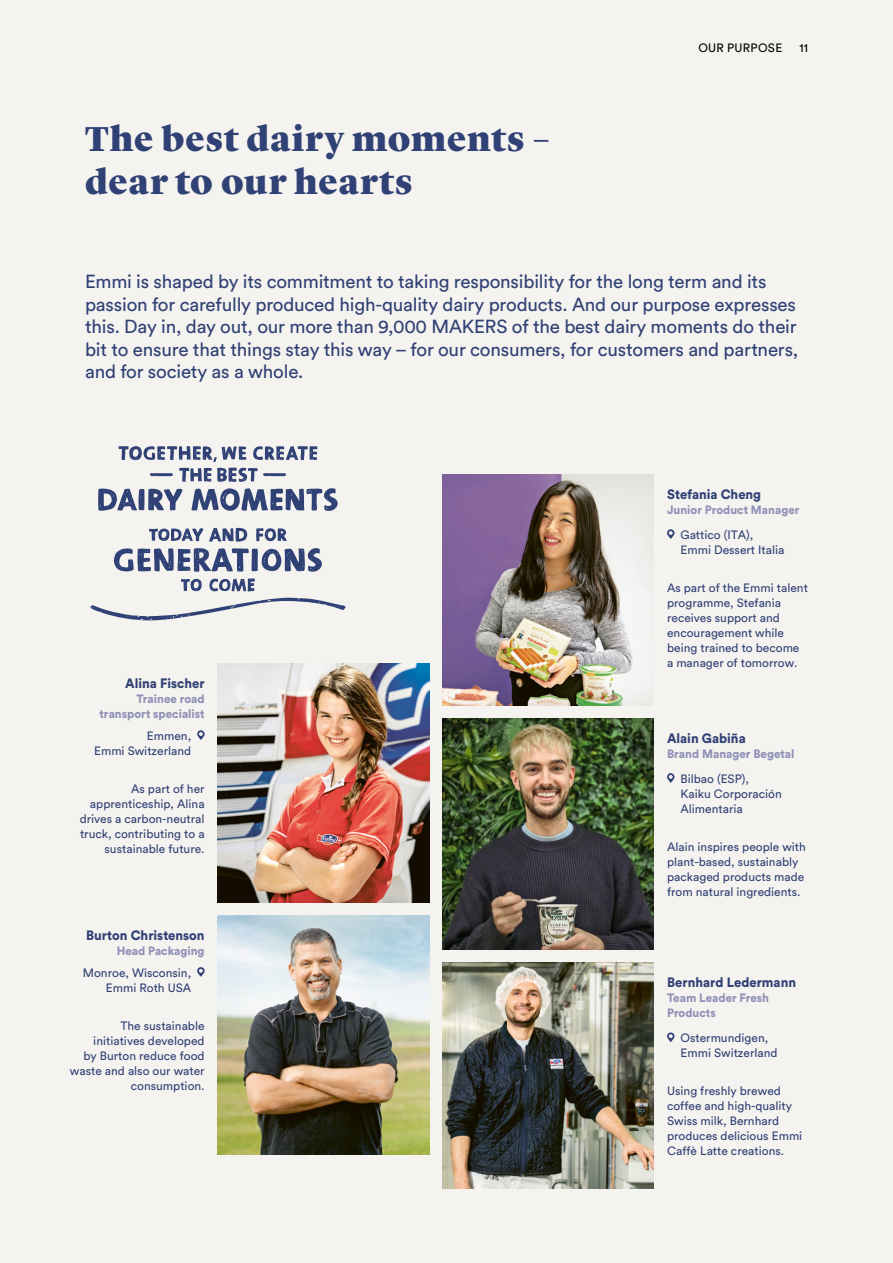
<style>
.page{position:relative;width:893px;height:1263px;background:#f5f3ef}
.page>*{position:absolute;margin:0;border:0;box-sizing:border-box;transform-origin:0 0}
.t1{font:900 36px/42px "Lyon Display";letter-spacing:.025em;color:#304175}
.t2{font:18.75px/22.5px "Circular Std";letter-spacing:-.01em;color:#304175}
.t3{font:900 13.5px "Circular Std";color:#304175;scale:.96 1}
.t4{font:12px/15px "Circular Std";color:#304175}
.t5{font:900 12px/15px "Circular Std";color:#8f91b7;text-align:right;scale:.96 1}
.t6{font:12px "Circular Std";color:#000}
</style>
<div class="page">
<img style="left:218px;top:663px;width:211px;height:239px">
<img style="left:218px;top:915px;width:211px;height:239px">
<img style="left:442px;top:474px;width:212px;height:231px">
<img style="left:442px;top:718px;width:212px;height:231px">
<img style="left:442px;top:963px;width:212px;height:225px">
<svg style="left:667px;top:529px;width:8px;height:10px"></svg>
<svg style="left:197px;top:730px;width:8px;height:10px"></svg>
<svg style="left:197px;top:967px;width:8px;height:10px"></svg>
<svg style="left:667px;top:773px;width:8px;height:10px"></svg>
<svg style="left:667px;top:1032px;width:8px;height:10px"></svg>
<svg style="left:209px;top:578px;width:46px;height:13px"></svg>
<svg style="left:181px;top:579px;width:21px;height:12px"></svg>
<svg style="left:114px;top:548px;width:208px;height:24px"></svg>
<svg style="left:98px;top:488px;width:84px;height:23px"></svg>
<svg style="left:191px;top:488px;width:147px;height:23px"></svg>
<svg style="left:149px;top:528px;width:54px;height:13px"></svg>
<svg style="left:209px;top:528px;width:39px;height:14px"></svg>
<svg style="left:256px;top:528px;width:31px;height:13px"></svg>
<svg style="left:253px;top:446px;width:64px;height:14px"></svg>
<svg style="left:118px;top:446px;width:128px;height:16px"></svg>
<svg style="left:90px;top:598px;width:256px;height:22px"></svg>
<svg style="left:150px;top:473px;width:23px;height:3px"></svg>
<svg style="left:179px;top:468px;width:107px;height:14px"></svg>
<h1 class="t1" style="left:85px;top:115px;width:466px">The best dairy moments – dear to our hearts</h1>
<p class="t6" style="left:698px;top:41px;width:8px">OUR</p>
<p class="t6" style="left:727px;top:41px;width:8px">PURPOSE</p>
<p class="t6" style="left:799px;top:41px;width:10px">11</p>
<h2 class="t2" style="left:85px;top:270px;width:712px">Emmi is shaped by its commitment to taking responsibility for the long term and its passion for carefully produced high-quality dairy products. And our purpose expresses this. Day in, day out, our more than 9,000 MAKERS</h2>
<h2 class="t2" style="left:85px;top:315px;width:715px;text-align:justify;text-indent:427px">of the best dairy moments do their bit to ensure that things stay this way – for our consumers, for customers and partners, and for society as a whole.</h2>
<p class="t3" style="left:125px;top:674px;width:84px">Alina Fischer</p>
<p class="t5" style="left:100px;top:691px;width:111px">Trainee road transport specialist</p>
<p class="t4" style="left:94px;top:728px;width:99px;text-align:right">Emmen,<br>Emmi Switzerland</p>
<p class="t4" style="left:80px;top:781px;width:126px;text-align:right">As part of her apprenticeship, Alina drives a carbon-neutral truck, contributing to a sustainable future.</p>
<p class="t3" style="left:86px;top:926px;width:125px">Burton Christenson</p>
<p class="t5" style="left:117px;top:942px;width:93px">Head Packaging</p>
<p class="t4" style="left:83px;top:965px;width:110px;text-align:right">Monroe, Wisconsin,<br>Emmi Roth USA</p>
<p class="t4" style="left:70px;top:1018px;width:136px;text-align:right">The sustainable initiatives developed<br>by Burton reduce food waste and also our water consumption.</p>
<p class="t3" style="left:667px;top:485px;width:99px">Stefania Cheng</p>
<p class="t5" style="left:667px;top:502px;width:139px">Junior Product Manager</p>
<p class="t4" style="left:680px;top:527px;width:105px">Gattico (ITA),<br>Emmi Dessert Italia</p>
<p class="t4" style="left:667px;top:580px;width:142px">As part of the Emmi talent programme, Stefania receives support and encouragement while being trained to become a manager of tomorrow.</p>
<p class="t3" style="left:667px;top:729px;width:83px">Alain Gabiña</p>
<p class="t5" style="left:667px;top:746px;width:134px">Brand Manager Begetal</p>
<p class="t4" style="left:680px;top:771px;width:103px">Bilbao (ESP),<br>Kaiku Corporación<br>Alimentaria</p>
<p class="t4" style="left:667px;top:839px;width:140px">Alain inspires people with plant-based, sustainably packaged products made from natural ingredients.</p>
<p class="t3" style="left:667px;top:973px;width:136px">Bernhard Ledermann</p>
<p class="t5" style="left:667px;top:990px;width:108px;text-align:left">Team Leader Fresh<br>Products</p>
<p class="t4" style="left:680px;top:1030px;width:99px">Ostermundigen,<br>Emmi Switzerland</p>
<p class="t4" style="left:667px;top:1083px;width:137px">Using freshly brewed coffee and high-quality<br>Swiss milk, Bernhard produces delicious Emmi<br>Caffè Latte creations.</p>
</div>
